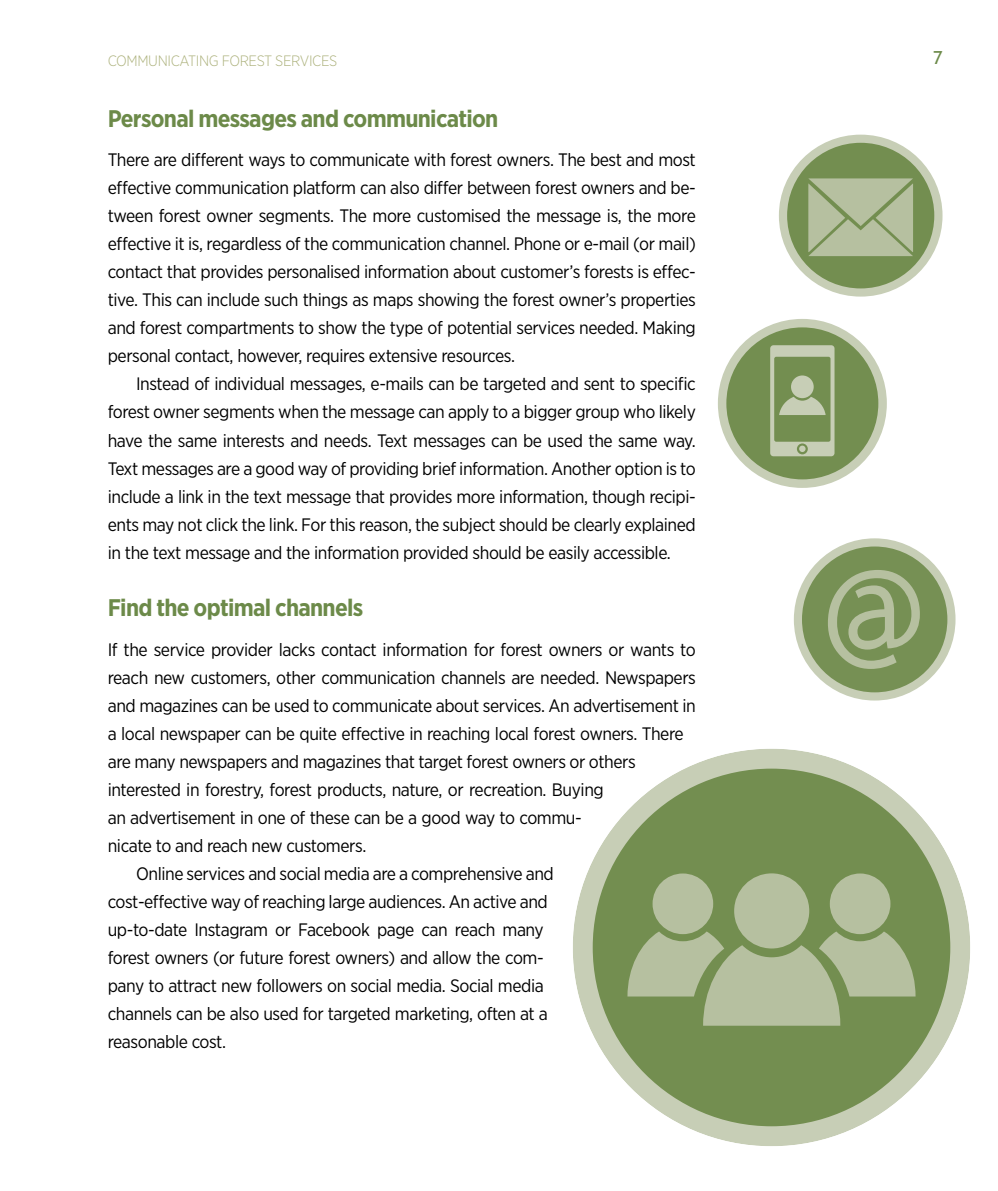
<style>
.page{position:relative;width:998px;height:1191px;background:#fff}
.page>*{position:absolute;margin:0;border:0;box-sizing:border-box;transform-origin:0 0}
.t1{font:700 24px "Gotham Narrow";letter-spacing:-.03em;color:#6c8a49}
.t2{font:18px/28px "Gotham Narrow";letter-spacing:-.025em;color:#000;text-align:justify}
.t3{font:18px "Trebuchet MS";color:#6c8a49}
.t4{font:300 15px "Gotham Narrow";letter-spacing:-.025em;color:#adb27d}
</style>
<div class="page">
<div style="left:783px;top:139px;width:155px;height:153px;background:#738e50;border-radius:50%"></div>
<div style="left:779px;top:135px;width:163px;height:161px;border:8px solid #c7ceb6;border-radius:50%"></div>
<svg style="left:808px;top:178px;width:105px;height:78px;background:#aeba97"></svg>
<div style="left:722px;top:323px;width:160px;height:160px;background:#738e50;border-radius:50%"></div>
<div style="left:718px;top:319px;width:169px;height:169px;border:8px solid #c7ceb6;border-radius:50%"></div>
<svg style="left:770px;top:345px;width:64px;height:111px"></svg>
<div style="left:799px;top:445px;width:6px;height:7px;background:#c7ceb6;border-radius:50%"></div>
<svg style="left:798px;top:542px;width:153px;height:154px;background:#819861"></svg>
<div style="left:794px;top:538px;width:161px;height:162px;border:8px solid #c7ceb6;border-radius:50%"></div>
<svg style="left:828px;top:570px;width:92px;height:99px;background:#8fa372"></svg>
<svg style="left:583px;top:769px;width:377px;height:367px;fill:#738e50"></svg>
<div style="left:573px;top:748px;width:397px;height:398px;border:20px solid #c7ceb6;border-radius:50%"></div>
<div style="left:830px;top:873px;width:60px;height:61px;background:#b6c0a0;border-radius:50%"></div>
<div style="left:652px;top:873px;width:61px;height:61px;background:#b6c0a0;border-radius:50%"></div>
<svg style="left:627px;top:931px;width:288px;height:94px;background:#9faf85"></svg>
<div style="left:734px;top:873px;width:75px;height:75px;background:#b6c0a0;border-radius:50%"></div>
<p class="t4" style="left:108px;top:51px;width:231px">COMMUNICATING FOREST SERVICES</p>
<p class="t3" style="left:933px;top:47px;width:11px">7</p>
<p class="t1" style="left:108px;top:103px;width:392px">Personal messages and communication</p>
<p class="t2" style="left:108px;top:146px;width:590px">There are diferent ways to communicate with forest owners. The best and most efective communication platform can also difer between forest owners and be&shy;tween forest owner segments. The more customised the message is, the more efective it is, regardless of the communication channel. Phone or e-mail (or mail) contact that provides personalised information about customer’s forests is efec&shy;tive. This can include such things as maps showing the forest owner’s properties and forest compartments to show the type of potential services needed. Making personal contact, however, requires extensive resources.</p>
<p class="t2" style="left:108px;top:370px;width:590px;text-indent:28px">Instead of individual messages, e-mails can be targeted and sent to specifc forest owner segments when the message can apply to a bigger group who likely have the same interests and needs. Text messages can be used the same way.<br>Text messages are a good way of providing brief information. Another option is to include a link in the text message that provides more information, though recipi&shy;ents may not click the link. For this reason, the subject should be clearly explained in the text message and the information provided should be easily accessible.</p>
<p class="t1" style="left:108px;top:592px;width:257px">Find the optimal channels</p>
<p class="t2" style="left:108px;top:635px;width:590px">If the service provider lacks contact information for forest owners or wants to reach new customers, other communication channels are needed. Newspapers and magazines can be used to communicate about services. An advertisement in a local newspaper can be quite efective in reaching local forest owners. There</p>
<p class="t2" style="left:108px;top:747px;width:529px;text-align:left">are many newspapers and magazines that target forest owners or others interested in forestry, forest products, nature, or recreation. Buying<br>an advertisement in one of these can be a good way to commu-<br>nicate to and reach new customers.</p>
<p class="t2" style="left:108px;top:859px;width:448px;text-align:left;text-indent:28px">Online services and social media are a comprehensive and cost-efective way of reaching large audiences. An active and up-to-date Instagram or Facebook page can reach many forest owners (or future forest owners) and allow the com&shy;pany to attract new followers on social media. Social media channels can be also used for targeted marketing, often at a reasonable cost.</p>
</div>
